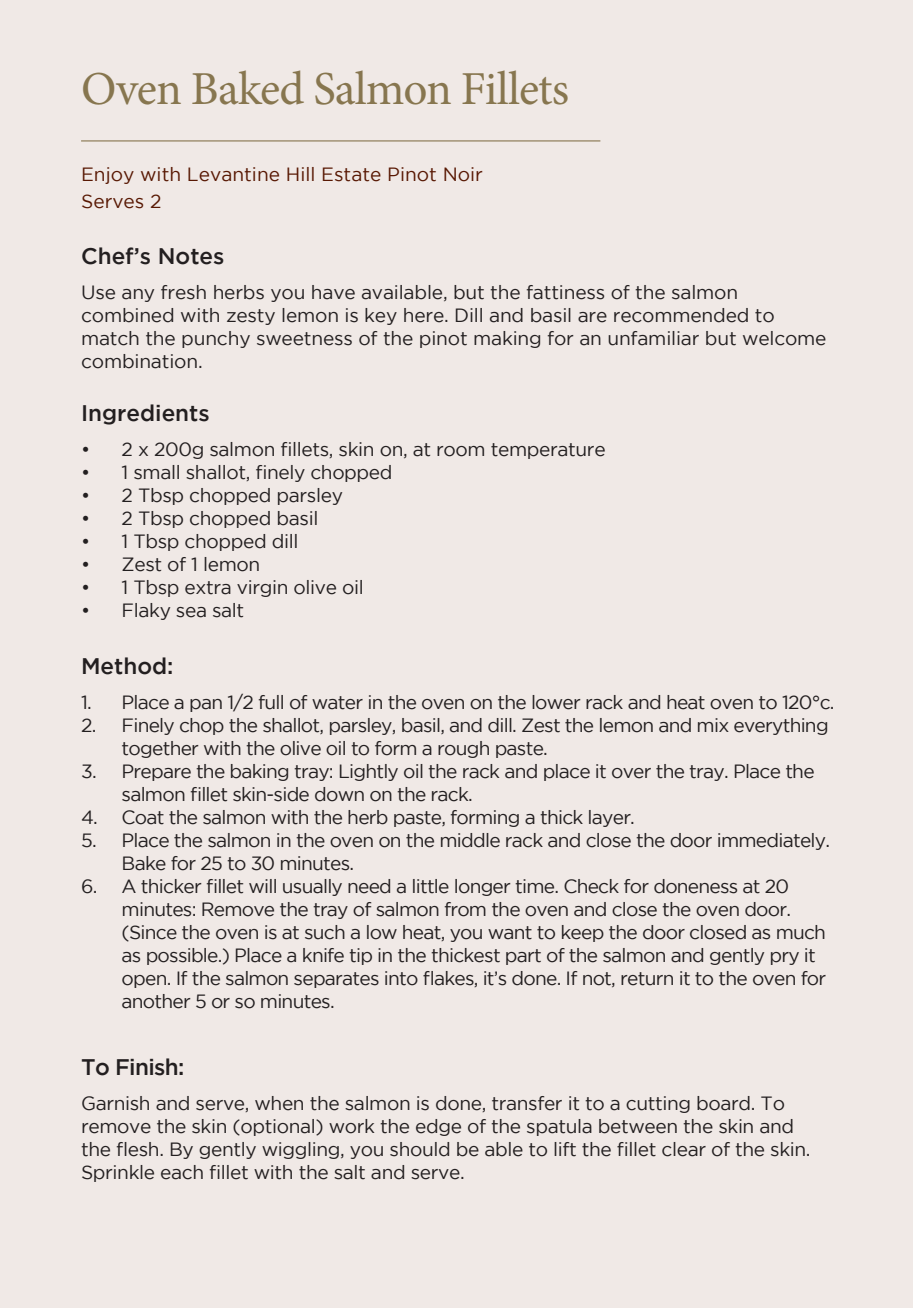
<style>
.page{position:relative;width:913px;height:1308px;background:#fff}
.page>*{position:absolute;margin:0;border:0;box-sizing:border-box;transform-origin:0 0}
.t1{font:47.25px "Minion Pro";letter-spacing:-.02em;color:#87764f}
.HEADING{font:500 22.5px "Gotham";color:#231f20}
.HEADING-2{font:500 22.5px "Gotham";letter-spacing:-.03em;color:#231f20}
.t2{font:19.12px/22.9px "Gotham";letter-spacing:-.04em;color:#231f20}
.t3{font:19.12px/22.9px "Gotham";letter-spacing:-.02em;color:#231f20}
.t4{font:19.12px/22.9px "Gotham";letter-spacing:-.01em;color:#231f20}
.t5{font:19.12px "Gotham";color:#581803}
</style>
<div class="page">
<div style="left:0;top:0;width:912px;height:1307px;background:#f0e9e6"></div>
<hr style="left:81px;top:140px;width:519px;height:1px;background:#87764f">
<p class="t1" style="left:81px;top:57px;width:489px">Oven Baked Salmon Fillets</p>
<p class="t5" style="left:81px;top:163px;width:403px">Enjoy with Levantine Hill Estate Pinot Noir</p>
<p class="t5" style="left:81px;top:191px;width:82px">Serves 2</p>
<p class="HEADING" style="left:81px;top:243px;width:145px">Chef’s Notes</p>
<p class="t4" style="left:81px;top:281px;width:746px">Use any fresh herbs you have available, but the fattiness of the salmon combined with zesty lemon is key here. Dill and basil are recommended to match the punchy sweetness of the pinot making for an unfamiliar but welcome combination.</p>
<p class="HEADING" style="left:81px;top:400px;width:130px">Ingredients</p>
<p class="t3" style="left:81px;top:438px;width:526px">• 2 x 200g salmon fillets, skin on, at room temperature</p>
<p class="t3" style="left:81px;top:461px;width:313px">• 1 small shallot, finely chopped</p>
<p class="t3" style="left:81px;top:484px;width:263px">• 2 Tbsp chopped parsley</p>
<p class="t3" style="left:81px;top:507px;width:239px">• 2 Tbsp chopped basil</p>
<p class="t3" style="left:81px;top:530px;width:219px">• 1 Tbsp chopped dill</p>
<p class="t3" style="left:81px;top:553px;width:181px">• Zest of 1 lemon</p>
<p class="t3" style="left:81px;top:575px;width:284px">• 1 Tbsp extra virgin olive oil</p>
<p class="t3" style="left:81px;top:598px;width:165px">• Flaky sea salt</p>
<p class="HEADING" style="left:81px;top:653px;width:94px">Method:</p>
<p class="t2" style="left:81px;top:690px;width:754px">1. Place a pan 1/2 full of water in the oven on the lower rack and heat oven to 120°c.</p>
<p class="t2" style="left:122px;top:713px;width:708px;text-indent:-40px">2. Finely chop the shallot, parsley, basil, and dill. Zest the lemon and mix everything together with the olive oil to form a rough paste.</p>
<p class="t2" style="left:122px;top:759px;width:694px;text-indent:-40px">3. Prepare the baking tray: Lightly oil the rack and place it over the tray. Place the salmon fillet skin-side down on the rack.</p>
<p class="t2" style="left:81px;top:805px;width:555px">4. Coat the salmon with the herb paste, forming a thick layer.</p>
<p class="t2" style="left:122px;top:828px;width:709px;text-indent:-40px">5. Place the salmon in the oven on the middle rack and close the door immediately.<br>Bake for 25 to 30 minutes.</p>
<p class="t2" style="left:122px;top:874px;width:705px;text-indent:-40px">6. A thicker fillet will usually need a little longer time. Check for doneness at 20 minutes: Remove the tray of salmon from the oven and close the oven door. (Since the oven is at such a low heat, you want to keep the door closed as much as possible.) Place a knife tip in the thickest part of the salmon and gently pry it open. If the salmon separates into flakes, it’s done. If not, return it to the oven for another 5 or so minutes.</p>
<p class="HEADING-2" style="left:81px;top:1053px;width:105px">To Finish:</p>
<p class="t3" style="left:81px;top:1091px;width:730px">Garnish and serve, when the salmon is done, transfer it to a cutting board. To remove the skin (optional) work the edge of the spatula between the skin and the flesh. By gently wiggling, you should be able to lift the fillet clear of the skin.<br>Sprinkle each fillet with the salt and serve.</p>
</div>
